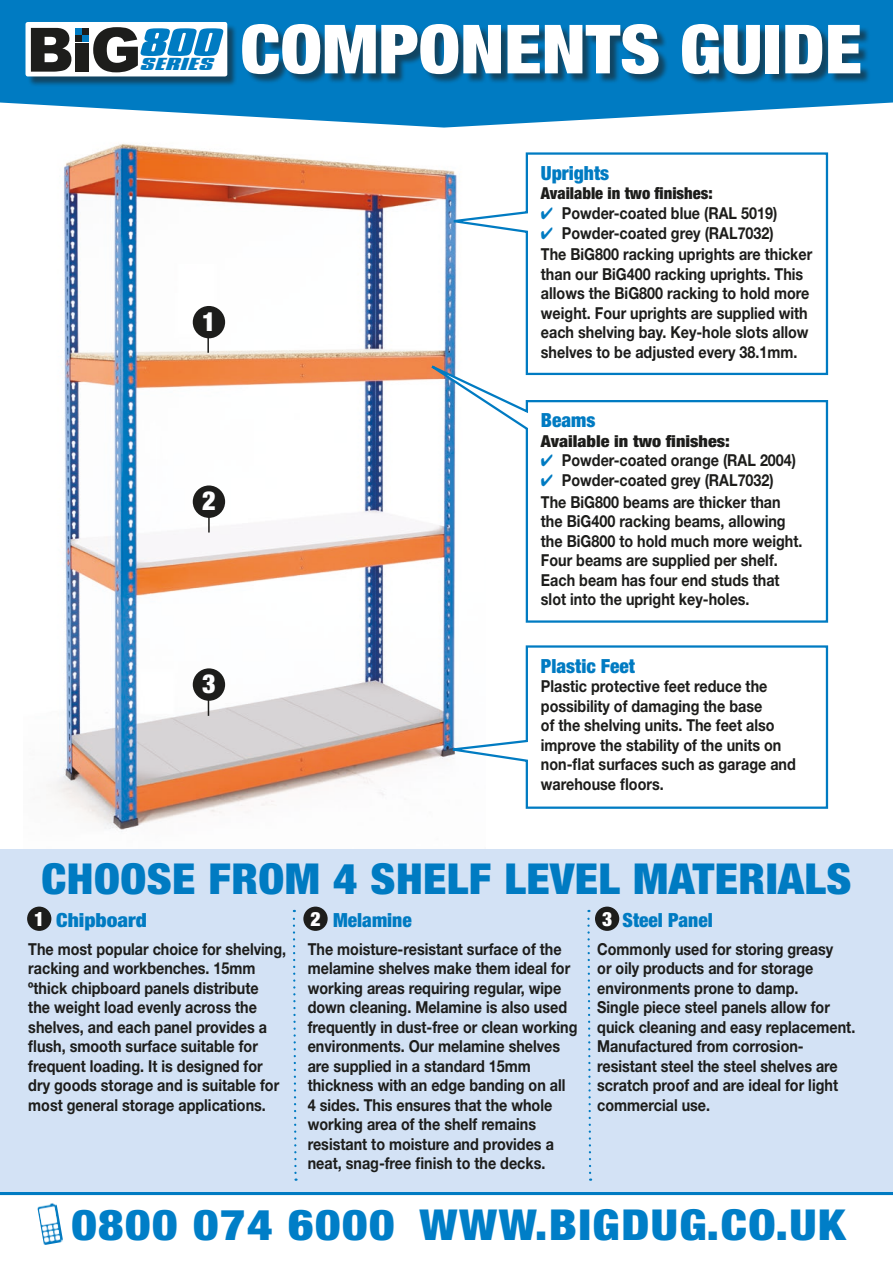
<style>
.page{position:relative;width:893px;height:1263px;background:#fff}
.page>*{position:absolute;margin:0;border:0;box-sizing:border-box;transform-origin:0 0}
.t1{font:900 condensed 67.8px "Helvetica Neue";color:#fff;scale:1.1 1}
.t2{font:900 condensed 42.75px "Helvetica Neue LT";letter-spacing:.01em;color:#007bc2;scale:1.09 1}
.t3{font:900 condensed 42.75px "Helvetica Neue LT";letter-spacing:.03em;color:#007ec7;scale:1.15 1}
.t4{font:italic 700 33.75px "Compacta BT";color:#007bc2;scale:1.81 1}
.t5{font:900 condensed 26.25px "Helvetica Neue LT";color:#fff}
.t6{font:900 condensed 19.8px "Helvetica Neue LT";color:#fff}
.t7{font:900 condensed 19.5px "Helvetica Neue LT";color:#007bc2}
.t8{font:900 condensed 19.5px "Helvetica Neue LT";color:#007bc2;scale:1.1 1}
.t9{font:700 16.5px/19.5px "Helvetica Neue LT";color:#1d1d1b;scale:.87 1}
.t10{font:900 condensed 16.5px "Helvetica Neue LT";color:#1d1d1b}
.t11{font:900 condensed 16.5px "Helvetica Neue LT";color:#1d1d1b;scale:1.1 1}
.t12{font:italic 700 15px "Compacta BT";color:#007bc2;scale:2.12 1}
.s1{color:#007bc2}
</style>
<div class="page">
<img style="left:24px;top:143px;width:462px;height:707px">
<svg style="left:0;top:0;width:893px;height:128px;fill:#007bc2"></svg>
<div style="left:27px;top:23px;width:844px;height:64px;background:#1d1d1b;opacity:.57"></div>
<div style="left:26px;top:22px;width:201px;height:54px;background:#fff;border-radius:2px"></div>
<svg style="left:31px;top:28px;width:40px;height:44px"></svg>
<div style="left:75px;top:43px;width:14px;height:29px;background:#1d1d1b"></div>
<div style="left:75px;top:28px;width:7px;height:7px;background:#007bc2"></div>
<svg style="left:83px;top:27px;width:55px;height:45px"></svg>
<div style="left:83px;top:28px;width:6px;height:7px;background:#1d1d1b"></div>
<div style="left:75px;top:36px;width:7px;height:6px;background:#1d1d1b"></div>
<svg style="left:0;top:1191px;width:893px;height:5px;background:#59a7d7"></svg>
<img style="left:37px;top:1203px;width:26px;height:42px">
<div style="left:0;top:850px;width:893px;height:341px;background:#d3e2f5"></div>
<div style="left:193px;top:306px;width:32px;height:32px;background:#1d1d1b;border-radius:50%"></div>
<svg style="left:207px;top:338px;width:2px;height:15px"></svg>
<div style="left:193px;top:485px;width:32px;height:33px;background:#1d1d1b;border-radius:50%"></div>
<svg style="left:208px;top:518px;width:2px;height:14px"></svg>
<div style="left:193px;top:668px;width:32px;height:33px;background:#1d1d1b;border-radius:50%"></div>
<svg style="left:208px;top:701px;width:1px;height:15px"></svg>
<svg style="left:436px;top:644px;width:393px;height:166px"></svg>
<svg style="left:404px;top:351px;width:425px;height:273px"></svg>
<svg style="left:437px;top:151px;width:392px;height:225px"></svg>
<div style="left:27px;top:906px;width:24px;height:25px;background:#1d1d1b;border-radius:50%"></div>
<div style="left:303px;top:906px;width:25px;height:25px;background:#1d1d1b;border-radius:50%"></div>
<div style="left:595px;top:906px;width:24px;height:25px;background:#1d1d1b;border-radius:50%"></div>
<svg style="left:292px;top:910px;width:6px;height:271px"></svg>
<svg style="left:587px;top:910px;width:5px;height:271px"></svg>
<h3 class="t4" style="left:141px;top:22px;width:46px">800</h3>
<p class="t12" style="left:141px;top:55px;width:36px">SERIES</p>
<h1 class="t1" style="left:240px;top:7px;width:567px">COMPONENTS GUIDE</h1>
<h3 class="t5" style="left:202px;top:306px;width:15px">1</h3>
<h3 class="t5" style="left:202px;top:485px;width:15px">2</h3>
<h3 class="t5" style="left:202px;top:668px;width:15px">3</h3>
<p class="t7" style="left:541px;top:161px;width:70px">Uprights</p>
<p class="t10" style="left:541px;top:183px;width:173px">Available in two finishes:</p>
<p class="t9" style="left:541px;top:203px;width:273px"><span class="s1">✔</span> Powder-coated blue (RAL 5019)</p>
<p class="t9" style="left:541px;top:222px;width:313px;line-height:21.6px"><span class="s1">✔</span> Powder-coated grey (RAL7032)<br>The BiG800 racking uprights are thicker</p>
<p class="t9" style="left:541px;top:264px;width:310px">than our BiG400 racking uprights. This allows the BiG800 racking to hold more weight. Four uprights are supplied with each shelving bay. Key-hole slots allow shelves to be adjusted every 38.1mm.</p>
<p class="t7" style="left:541px;top:408px;width:56px">Beams</p>
<p class="t11" style="left:541px;top:431px;width:173px">Available in two finishes:</p>
<p class="t9" style="left:541px;top:450px;width:295px"><span class="s1">✔</span> Powder-coated orange (RAL 2004)</p>
<p class="t9" style="left:541px;top:469px;width:277px;line-height:21.6px"><span class="s1">✔</span> Powder-coated grey (RAL7032)<br>The BiG800 beams are thicker than</p>
<p class="t9" style="left:541px;top:511px;width:302px">the BiG400 racking beams, allowing the BiG800 to hold much more weight.<br>Four beams are supplied per shelf.<br>Each beam has four end studs that slot into the upright key-holes.</p>
<p class="t7" style="left:541px;top:654px;width:96px">Plastic Feet</p>
<p class="t9" style="left:541px;top:676px;width:295px">Plastic protective feet reduce the possibility of damaging the base<br>of the shelving units. The feet also improve the stability of the units on non-flat surfaces such as garage and warehouse floors.</p>
<h2 class="t2" style="left:41px;top:852px;width:745px">CHOOSE FROM 4 SHELF LEVEL MATERIALS</h2>
<p class="t6" style="left:34px;top:907px;width:12px">1</p>
<p class="t6" style="left:310px;top:906px;width:12px">2</p>
<p class="t6" style="left:602px;top:907px;width:12px">3</p>
<p class="t8" style="left:28px;top:908px;width:109px">1. Chipboard</p>
<p class="t9" style="left:28px;top:939px;width:298px">The most popular choice for shelving, racking and workbenches. 15mm ºthick chipboard panels distribute<br>the weight load evenly across the shelves, and each panel provides a flush, smooth surface suitable for frequent loading. It is designed for dry goods storage and is suitable for most general storage applications.</p>
<p class="t7" style="left:597px;top:908px;width:117px">3. Steel Panel</p>
<p class="t9" style="left:597px;top:939px;width:298px">Commonly used for storing greasy<br>or oily products and for storage environments prone to damp.<br>Single piece steel panels allow for quick cleaning and easy replacement.<br>Manufactured from corrosion&shy;resistant steel the steel shelves are scratch proof and are ideal for light commercial use.</p>
<p class="t7" style="left:308px;top:908px;width:106px">2. Melamine</p>
<p class="t9" style="left:308px;top:939px;width:312px">The moisture-resistant surface of the melamine shelves make them ideal for working areas requiring regular, wipe down cleaning. Melamine is also used frequently in dust-free or clean working environments. Our melamine shelves are supplied in a standard 15mm thickness with an edge banding on all 4 sides. This ensures that the whole working area of the shelf remains resistant to moisture and provides a neat, snag-free finish to the decks.</p>
<h2 class="t3" style="left:71px;top:1199px;width:675px">0800 074 6000 WWW.BIGDUG.CO.UK</h2>
</div>
